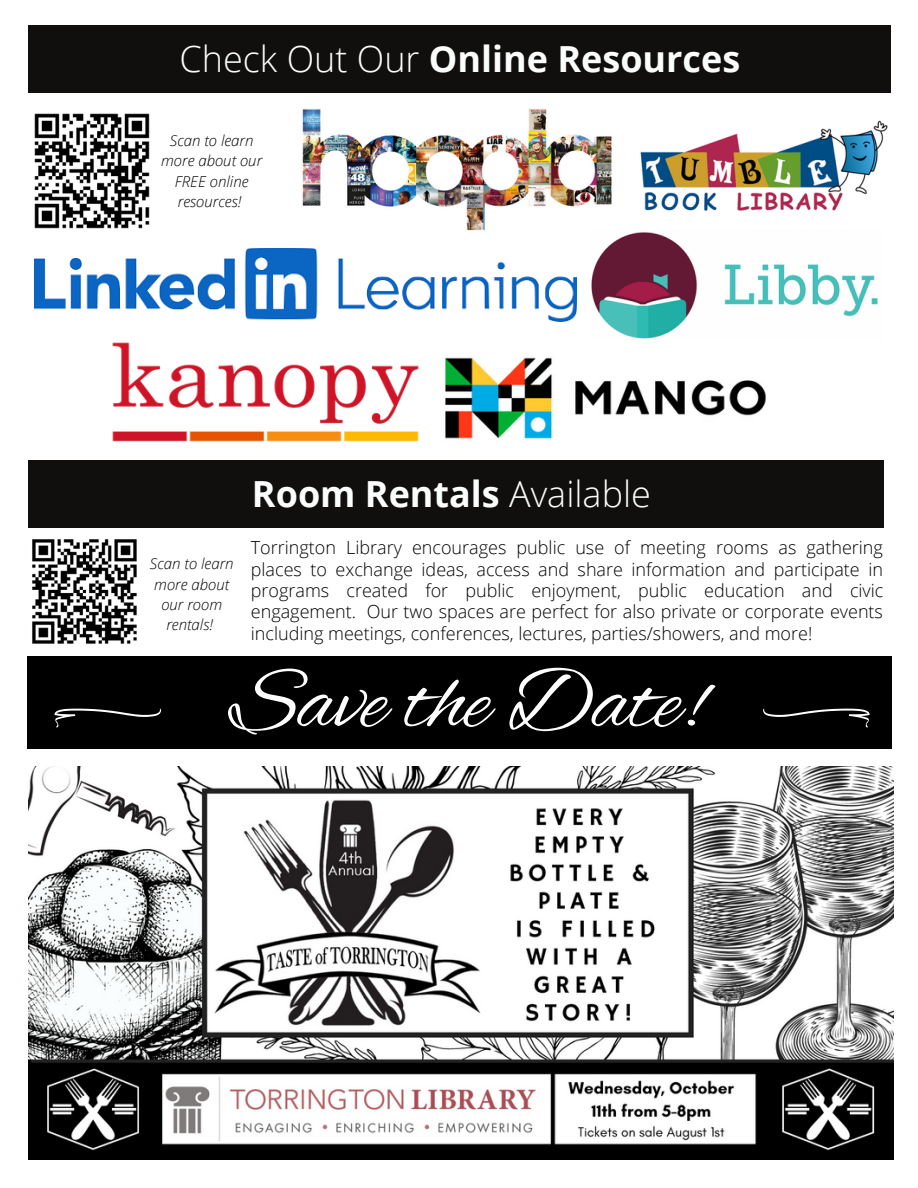
<style>
.page{position:relative;width:918px;height:1188px;background:#fff}
.page>*{position:absolute;margin:0;border:0;box-sizing:border-box;transform-origin:0 0}
.t1{font:91.5px "Alex Brush";color:#fff}
.t2{font:700 36px "Open Sans";color:#fbfdfc}
.t3{font:300 18px/21.3px "Open Sans";color:#000;text-align:justify}
.t4{font:italic 300 15px/20.2px "Open Sans";color:#000;text-align:center}
.s1{font-weight:300}
</style>
<div class="page">
<div style="left:27px;top:656px;width:864px;height:93px;background:#000"></div>
<img style="left:302px;top:108px;width:310px;height:123px">
<img style="left:588px;top:229px;width:290px;height:110px">
<img style="left:112px;top:342px;width:307px;height:100px">
<img style="left:640px;top:120px;width:248px;height:91px">
<img style="left:35px;top:248px;width:541px;height:74px">
<img style="left:29px;top:767px;width:865px;height:392px">
<svg style="left:763px;top:709px;width:107px;height:19px"></svg>
<svg style="left:54px;top:709px;width:107px;height:19px"></svg>
<div style="left:29px;top:25px;width:862px;height:68px;background:#100f0d"></div>
<img style="left:34px;top:113px;width:116px;height:116px">
<img style="left:443px;top:356px;width:323px;height:83px">
<div style="left:29px;top:460px;width:855px;height:68px;background:#100f0d"></div>
<img style="left:32px;top:539px;width:105px;height:105px">
<p class="t2" style="left:180px;top:33px;width:562px"><span class="s1">Check Out Our</span> Online Resources</p>
<p class="t4" style="left:161px;top:130px;width:103px">Scan to learn more about our<br>FREE online resources!</p>
<p class="t4" style="left:150px;top:553px;width:85px">Scan to learn more about our room rentals!</p>
<p class="t2" style="left:252px;top:468px;width:400px">Room Rentals <span class="s1">Available</span></p>
<p class="t3" style="left:251px;top:537px;width:634px">Torrington Library encourages public use of meeting rooms as gathering places to exchange ideas, access and share information and participate in programs created for public enjoyment, public education and civic engagement. Our two spaces are perfect for also private or corporate events including meetings, conferences, lectures, parties/showers, and more!</p>
<p class="t1" style="left:230px;top:650px;width:476px">Save the Date!</p>
</div>
